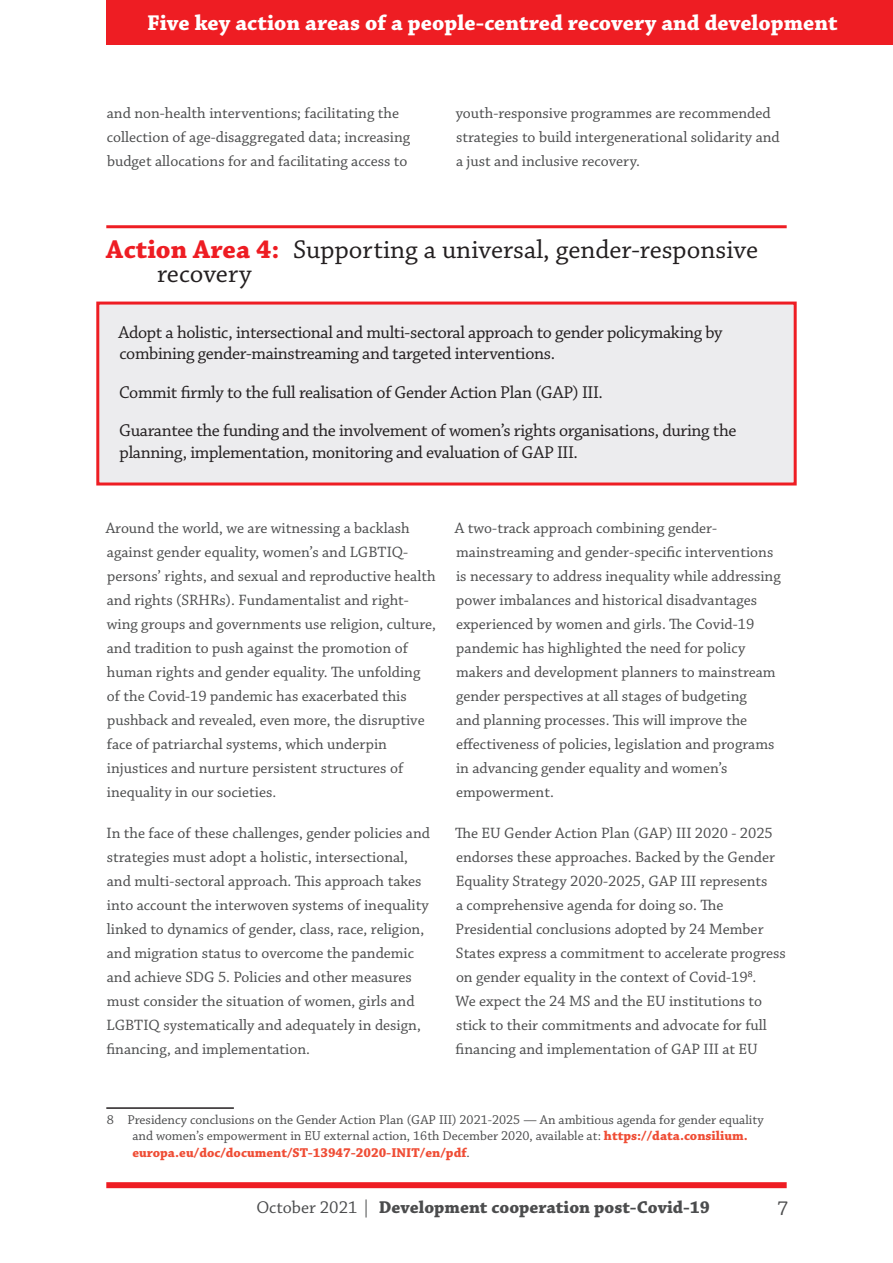
<style>
.page{position:relative;width:893px;height:1263px;background:#fff}
.page>*{position:absolute;margin:0;border:0;box-sizing:border-box;transform-origin:0 0}
.t1{font:27px/24px "Chaparral Pro";color:#231f20}
.t2{font:700 22.5px "Chaparral Pro";color:#fff}
.t3{font:21px "Chaparral Pro";color:#4b4c4d}
.Objective{font:18px/21.6px "Chaparral Pro";letter-spacing:-.02em;color:#231f20}
.t4{font:700 18px "Chaparral Pro";color:#4b4c4d}
.t5{font:15.75px/24px "Chaparral Pro";color:#4b4c4d}
.Footnote{font:13.5px/16.2px "Chaparral Pro";color:#4b4c4d}
.s1{font-weight:700;color:#ee1d23}
.s2{font-weight:700;color:#ef4d35}
.s3{font-weight:400}
</style>
<div class="page">
<div style="left:106px;top:1182px;width:681px;height:6px;background:#ee1d23"></div>
<div style="left:106px;top:0;width:787px;height:45px;background:#ee1d23"></div>
<hr style="left:106px;top:1107px;width:128px;height:2px;background:#231f20">
<hr style="left:106px;top:225px;width:681px;height:3px;background:#ee1d23">
<div style="left:96px;top:302px;width:701px;height:183px;background:#ececee;border:3px solid #ee1d23"></div>
<h2 class="t2" style="left:147px;top:10px;width:692px">Five key action areas of a people-centred recovery and development</h2>
<p class="t5" style="left:107px;top:102px;width:305px">and non-health interventions; facilitating the collection of age-disaggregated data; increasing budget allocations for and facilitating access to</p>
<p class="t5" style="left:456px;top:102px;width:325px">youth-responsive programmes are recommended strategies to build intergenerational solidarity and a just and inclusive recovery.</p>
<p class="t1" style="left:157px;top:239px;width:602px;text-indent:-51px"><span class="s1">Action Area 4:</span> Supporting a universal, gender-responsive recovery</p>
<p class="Objective" style="left:118px;top:322px;width:605px">Adopt a holistic, intersectional and multi-sectoral approach to gender policymaking by combining gender-mainstreaming and targeted interventions.</p>
<p class="Objective" style="left:119px;top:382px;width:485px">Commit firmly to the full realisation of Gender Action Plan (GAP) III.</p>
<p class="Objective" style="left:119px;top:421px;width:619px">Guarantee the funding and the involvement of women’s rights organisations, during the planning, implementation, monitoring and evaluation of GAP III.</p>
<p class="t5" style="left:106px;top:517px;width:332px">Around the world, we are witnessing a backlash against gender equality, women’s and LGBTIQ&shy;persons’ rights, and sexual and reproductive health and rights (SRHRs). Fundamentalist and right&shy;wing groups and governments use religion, culture, and tradition to push against the promotion of human rights and gender equality. The unfolding of the Covid-19 pandemic has exacerbated this pushback and revealed, even more, the disruptive face of patriarchal systems, which underpin injustices and nurture persistent structures of inequality in our societies.</p>
<p class="t5" style="left:106px;top:822px;width:325px">In the face of these challenges, gender policies and strategies must adopt a holistic, intersectional, and multi-sectoral approach. This approach takes into account the interwoven systems of inequality linked to dynamics of gender, class, race, religion, and migration status to overcome the pandemic and achieve SDG 5. Policies and other measures must consider the situation of women, girls and LGBTIQ systematically and adequately in design, financing, and implementation.</p>
<p class="t5" style="left:455px;top:517px;width:327px">A two-track approach combining gender&shy;mainstreaming and gender-specific interventions is necessary to address inequality while addressing power imbalances and historical disadvantages experienced by women and girls. The Covid-19 pandemic has highlighted the need for policy makers and development planners to mainstream gender perspectives at all stages of budgeting<br>and planning processes. This will improve the effectiveness of policies, legislation and programs in advancing gender equality and women’s empowerment.</p>
<p class="t5" style="left:455px;top:822px;width:332px">The EU Gender Action Plan (GAP) III 2020 - 2025 endorses these approaches. Backed by the Gender Equality Strategy 2020-2025, GAP III represents<br>a comprehensive agenda for doing so. The Presidential conclusions adopted by 24 Member States express a commitment to accelerate progress on gender equality in the context of Covid-19<sup>8</sup>.<br>We expect the 24 MS and the EU institutions to stick to their commitments and advocate for full financing and implementation of GAP III at EU</p>
<p class="Footnote" style="left:132px;top:1112px;width:633px;text-indent:-26px">8 Presidency conclusions on the Gender Action Plan (GAP III) 2021-2025 — An ambitious agenda for gender equality and women’s empowerment in EU external action, 16th December 2020, available at: <span class="s2">https://data.consilium. europa.eu/doc/document/ST-13947-2020-INIT/en/pdf</span>.</p>
<p class="t4" style="left:256px;top:1197px;width:455px"><span class="s3">October 2021 |</span> Development cooperation post-Covid-19</p>
<h3 class="t3" style="left:777px;top:1196px;width:13px">7</h3>
</div>
